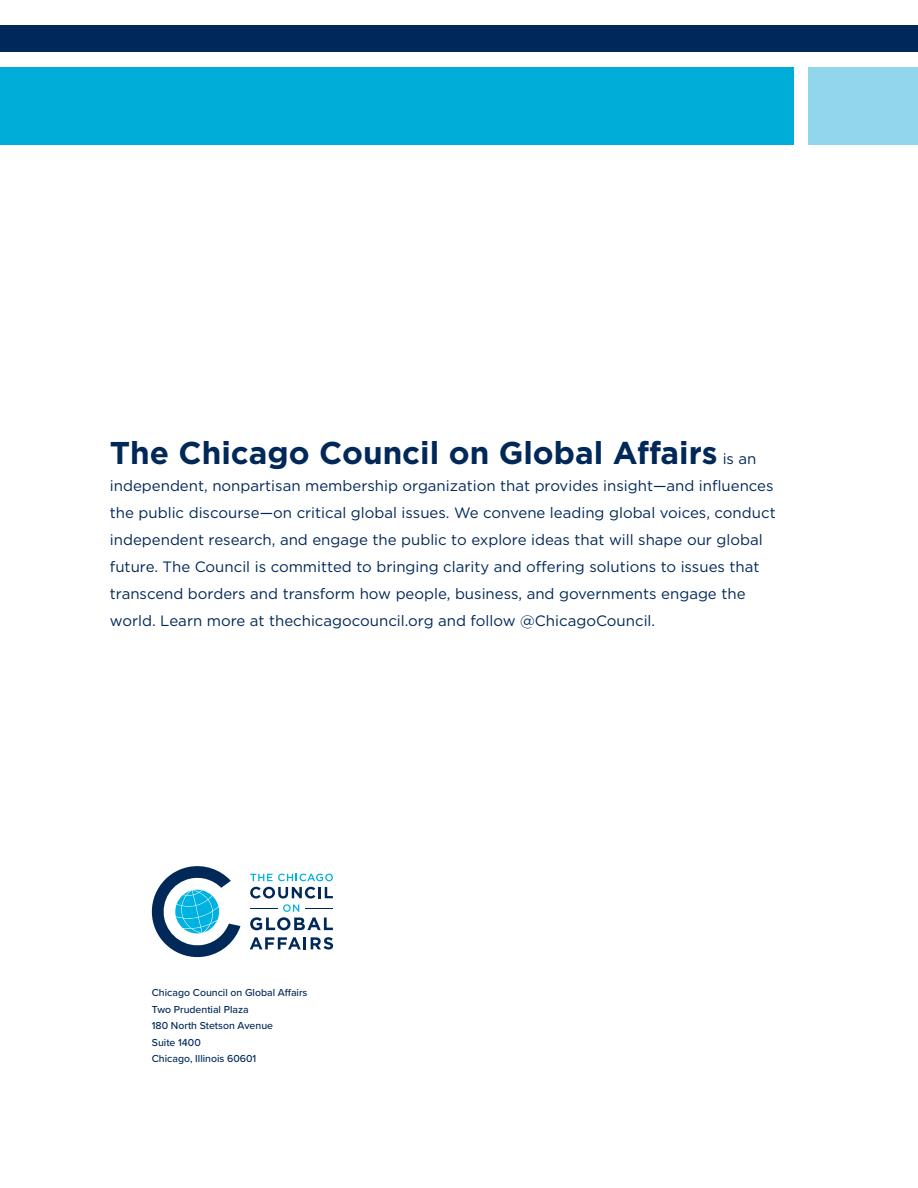
<style>
.page{position:relative;width:918px;height:1188px;background:#fff}
.page>*{position:absolute;margin:0;border:0;box-sizing:border-box;transform-origin:0 0}
.t1{font:700 31.5px "Gotham";color:#002858}
.t2{font:15px/27px "Gotham";color:#002858}
.t3{font:500 10.5px/16.5px "Proxima Nova";color:#002858}
.s1{font-weight:400;font-size:15px}
</style>
<div class="page">
<svg style="left:250px;top:874px;width:83px;height:7px"></svg>
<svg style="left:250px;top:887px;width:83px;height:43px"></svg>
<svg style="left:250px;top:937px;width:83px;height:13px"></svg>
<svg style="left:152px;top:866px;width:88px;height:91px"></svg>
<div style="left:0;top:67px;width:793px;height:77px;background:#00add8"></div>
<div style="left:808px;top:67px;width:110px;height:77px;background:#92d6ec"></div>
<div style="left:0;top:25px;width:918px;height:27px;background:#002858"></div>
<h1 class="t1" style="left:110px;top:432px;width:648px">The Chicago Council on Global Affairs <span class="s1">is an</span></h1>
<p class="t2" style="left:110px;top:472px;width:667px">independent, nonpartisan membership organization that provides insight—and influences the public discourse—on critical global issues. We convene leading global voices, conduct independent research, and engage the public to explore ideas that will shape our global future. The Council is committed to bringing clarity and offering solutions to issues that transcend borders and transform how people, business, and governments engage the world. Learn more at thechicagocouncil.org and follow @ChicagoCouncil.</p>
<p class="t3" style="left:152px;top:984px;width:157px">Chicago Council on Global Affairs<br>Two Prudential Plaza<br>180 North Stetson Avenue<br>Suite 1400<br>Chicago, Illinois 60601</p>
</div>
